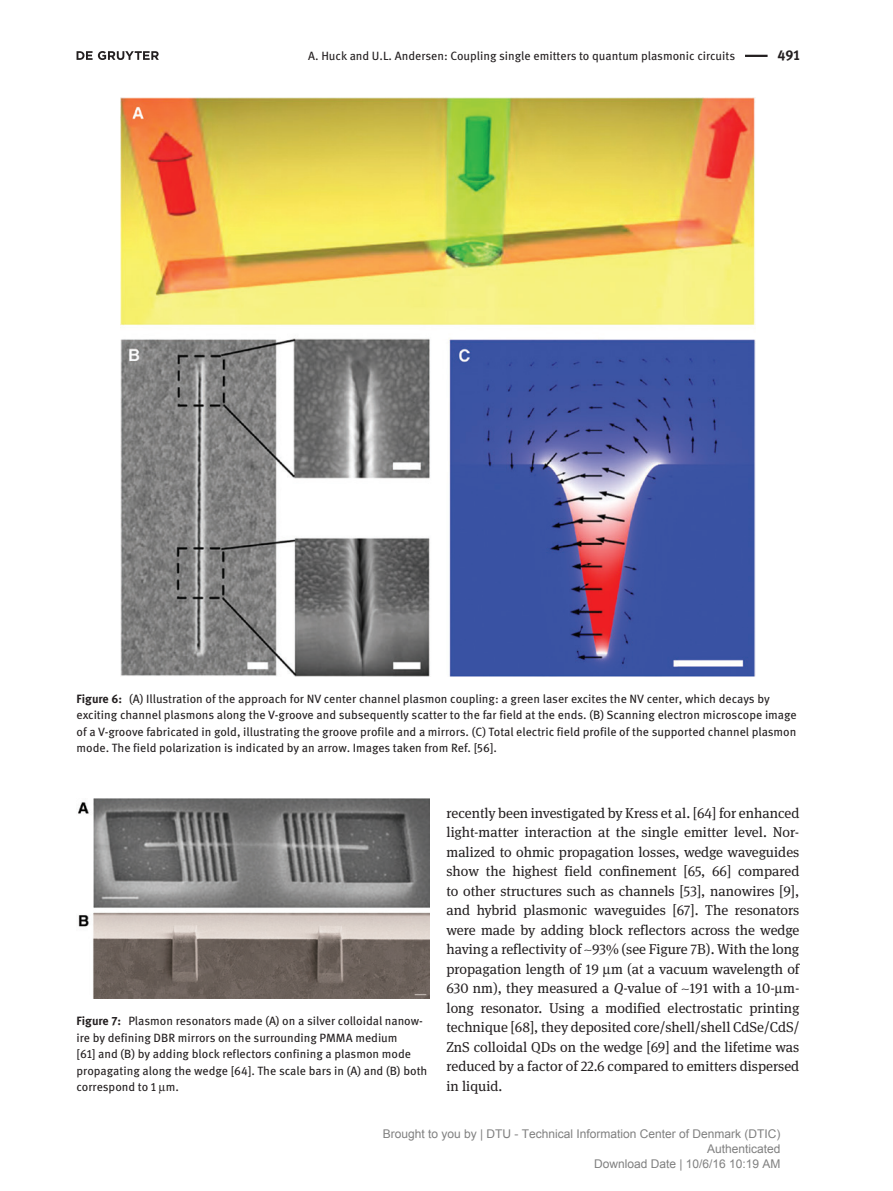
<style>
.page{position:relative;width:893px;height:1191px;background:#fff}
.page>*{position:absolute;margin:0;border:0;box-sizing:border-box;transform-origin:0 0}
.t1{font:14.25px/19.5px "DG Meta Serif Science";color:#231f20;text-align:justify}
.t2{font:700 14.25px "DG Meta Science";color:#231f20}
.t3{font:12px/16.5px "DG Meta Science";color:#231f20}
.t4{font:12px/15px "Arial";color:#808080;text-align:right}
.s1{font-weight:700}
.s2{font-style:italic}
</style>
<div class="page">
<hr style="left:745px;top:55px;width:23px;height:2px;background:#231f20">
<img style="left:120px;top:98px;width:635px;height:578px">
<img style="left:78px;top:798px;width:351px;height:200px">
<svg style="left:77px;top:51px;width:82px;height:9px"></svg>
<p class="t3" style="left:308px;top:47px;width:429px">A. Huck and U.L. Andersen: Coupling single emitters to quantum plasmonic circuits</p>
<p class="t2" style="left:777px;top:44px;width:24px">491</p>
<p class="t3" style="left:77px;top:690px;width:722px"><span class="s1">Figure 6:</span> (A) Illustration of the approach for NV center channel plasmon coupling: a green laser excites the NV center, which decays by exciting channel plasmons along the V-groove and subsequently scatter to the far field at the ends. (B) Scanning electron microscope image of a V-groove fabricated in gold, illustrating the groove profile and a mirrors. (C) Total electric field profile of the supported channel plasmon mode. The field polarization is indicated by an arrow. Images taken from Ref. [56].</p>
<p class="t1" style="left:446px;top:803px;width:354px">recently been investigated by Kress et al. [64] for enhanced light-matter interaction at the single emitter level. Nor&shy;malized to ohmic propagation losses, wedge waveguides show the highest field confinement [65, 66] compared to other structures such as channels [53], nanowires [9], and hybrid plasmonic waveguides [67]. The resonators were made by adding block reflectors across the wedge having a reflectivity of 93% (see Figure 7B). With the long propagation length of 19 m (at a vacuum wavelength of 630 nm), they measured a <span class="s2">Q</span>-value of 191 with a 10- m&shy;long resonator. Using a modified electrostatic printing technique [68], they deposited core/shell/shell CdSe/CdS/ ZnS colloidal QDs on the wedge [69] and the lifetime was reduced by a factor of 22.6 compared to emitters dispersed in liquid.</p>
<p class="t4" style="left:383px;top:1127px;width:399px">Brought to you by | DTU - Technical Information Center of Denmark (DTIC)<br>Authenticated<br>Download Date | 10/6/16 10:19 AM</p>
<p class="t3" style="left:77px;top:1012px;width:352px"><span class="s1">Figure 7:</span> Plasmon resonators made (A) on a silver colloidal nanow&shy;ire by defining DBR mirrors on the surrounding PMMA medium<br>[61] and (B) by adding block reflectors confining a plasmon mode propagating along the wedge [64]. The scale bars in (A) and (B) both correspond to 1 m.</p>
</div>
